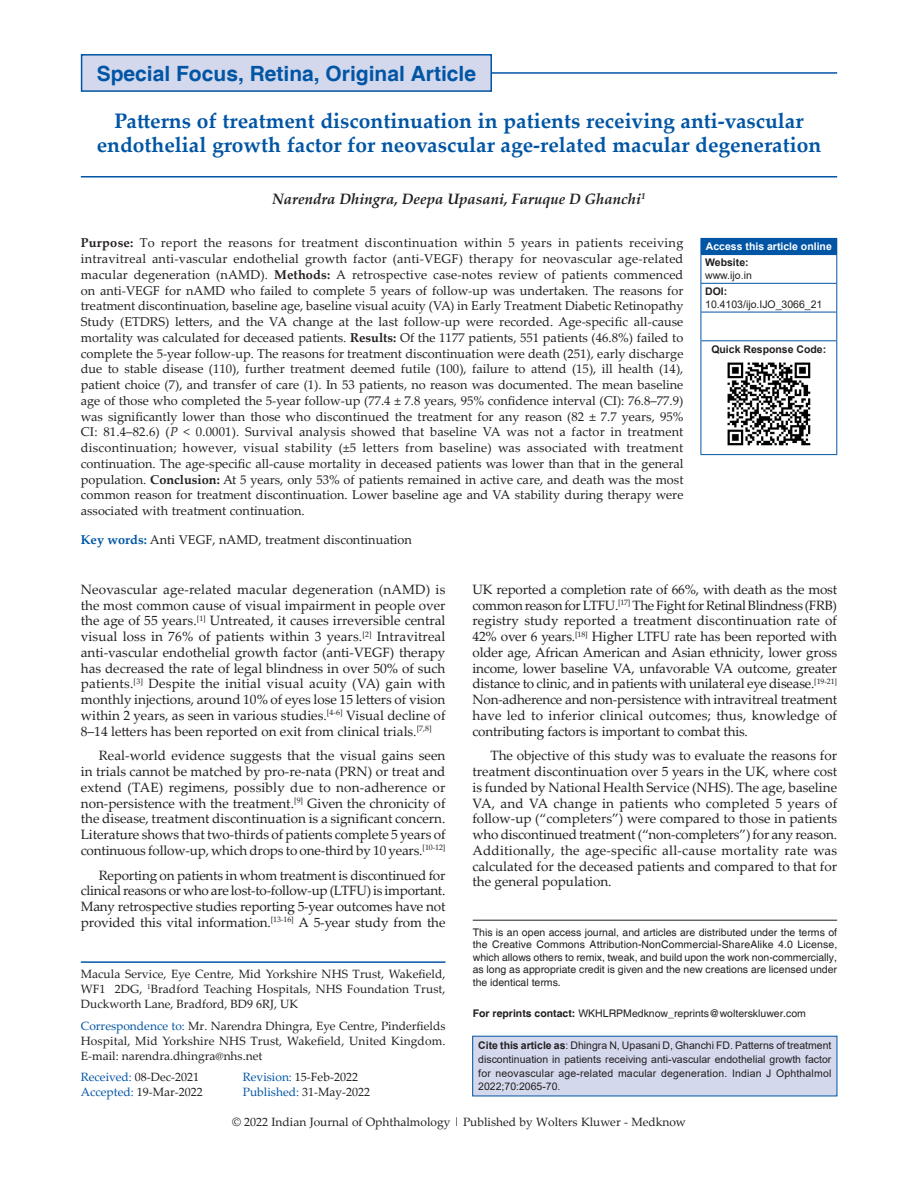
<style>
.page{position:relative;width:918px;height:1188px;background:#fff}
.page>*{position:absolute;margin:0;border:0;box-sizing:border-box;transform-origin:0 0}
.AT{font:700 21px/24px "Palatino Linotype";color:#0155a5;text-align:center}
.AH{font:700 21px "Helvetica";color:#0155a5}
.AU{font:italic 700 15px "Palatino Linotype";color:#231f20}
.TX{font:13.5px/15.8px "Palatino Linotype";letter-spacing:-.01em;color:#231f20;text-align:justify}
.TXFL{font:13.5px/15.8px "Palatino Linotype";color:#231f20;text-align:justify}
.ABS{font:12.75px/15.8px "Palatino Linotype";color:#231f20;text-align:justify}
.KWD{font:12.75px "Palatino Linotype";color:#231f20}
.ADD{font:12px/15px "Palatino Linotype";color:#231f20;text-align:justify}
.AFF{font:12px/15px "Palatino Linotype";color:#231f20;text-align:justify}
.HIS{font:12px "Palatino Linotype";color:#231f20}
.Reprint{font:10.5px/12.6px "Helvetica";color:#231f20;text-align:justify}
.HTC{font:10.5px/13.6px "Arial";letter-spacing:.015em;color:#231f20}
.t1{font:700 10.5px "Arial";color:#fff}
.t2{font:700 10.5px "Arial";color:#231f20}
.s1{font-weight:700}
.s2{font-style:italic}
.s3{font-weight:700;color:#0155a5}
.s4{color:#0155a5}
</style>
<div class="page">
<hr style="left:81px;top:176px;width:756px;height:2px;background:#0155a5">
<div style="left:701px;top:238px;width:136px;height:17px;background:#0155a5"></div>
<hr style="left:701px;top:283px;width:136px;height:1px;background:#0155a5">
<hr style="left:701px;top:312px;width:136px;height:1px;background:#0155a5">
<svg style="left:701px;top:255px;width:1px;height:85px"></svg>
<svg style="left:836px;top:255px;width:1px;height:85px"></svg>
<hr style="left:701px;top:340px;width:136px;height:1px;background:#0155a5">
<hr style="left:701px;top:341px;width:1px;height:113px;background:#0155a5">
<hr style="left:836px;top:341px;width:1px;height:113px;background:#0155a5">
<hr style="left:701px;top:454px;width:136px;height:1px;background:#0155a5">
<img style="left:727px;top:362px;width:84px;height:84px">
<hr style="left:81px;top:961px;width:365px;height:2px;background:#0155a5">
<div style="left:473px;top:1036px;width:364px;height:60px;background:#d3d8ec"></div>
<hr style="left:473px;top:920px;width:364px;height:1px;background:#231f20">
<hr style="left:258px;top:72px;width:579px;height:2px;background:#0155a5">
<div style="left:82px;top:55px;width:409px;height:36px;background:#d3d8ec"></div>
<div style="left:81px;top:54px;width:411px;height:38px;border:2px solid #0155a5"></div>
<p class="AH" style="left:97px;top:60px;width:381px">Special Focus, Retina, Original Article</p>
<p class="AT" style="left:97px;top:108px;width:726px">Patterns of treatment discontinuation in patients receiving anti‑vascular endothelial growth factor for neovascular age‑related macular degeneration</p>
<p class="AU" style="left:272px;top:188px;width:375px">Narendra Dhingra, Deepa Upasani, Faruque D Ghanchi<sup>1</sup></p>
<p class="t1" style="left:706px;top:239px;width:128px">Access this article online</p>
<p class="HTC" style="left:705px;top:256px;width:48px;line-height:12.6px"><span class="s1">Website: </span>www.ijo.in</p>
<p class="HTC" style="left:705px;top:285px;width:119px;line-height:12.6px"><span class="s1">DOI:<br></span>10.4103/ijo.IJO_3066_21</p>
<p class="t2" style="left:711px;top:342px;width:116px">Quick Response Code:</p>
<p class="ABS" style="left:81px;top:235px;width:604px"><span class="s1">Purpose:</span> To report the reasons for treatment discontinuation within 5 years in patients receiving intravitreal anti‑vascular endothelial growth factor (anti‑VEGF) therapy for neovascular age‑related macular degeneration (nAMD). <span class="s1">Methods:</span> A retrospective case‑notes review of patients commenced on anti‑VEGF for nAMD who failed to complete 5 years of follow‑up was undertaken. The reasons for treatment discontinuation, baseline age, baseline visual acuity (VA) in Early Treatment Diabetic Retinopathy Study (ETDRS) letters, and the VA change at the last follow‑up were recorded. Age‑specific all‑cause mortality was calculated for deceased patients. <span class="s1">Results:</span> Of the 1177 patients, 551 patients (46.8%) failed to complete the 5‑year follow‑up. The reasons for treatment discontinuation were death (251), early discharge due to stable disease (110), further treatment deemed futile (100), failure to attend (15), ill health (14), patient choice (7), and transfer of care (1). In 53 patients, no reason was documented. The mean baseline age of those who completed the 5‑year follow‑up (77.4 ± 7.8 years, 95% confidence interval (CI): 76.8–77.9) was significantly lower than those who discontinued the treatment for any reason (82 ± 7.7 years, 95% CI: 81.4–82.6) (<span class="s2">P</span> &lt; 0.0001). Survival analysis showed that baseline VA was not a factor in treatment discontinuation; however, visual stability (±5 letters from baseline) was associated with treatment continuation. The age‑specific all‑cause mortality in deceased patients was lower than that in the general population. <span class="s1">Conclusion:</span> At 5 years, only 53% of patients remained in active care, and death was the most common reason for treatment discontinuation. Lower baseline age and VA stability during therapy were associated with treatment continuation.</p>
<p class="KWD" style="left:81px;top:530px;width:333px"><span class="s3">Key words:</span> Anti VEGF, nAMD, treatment discontinuation</p>
<p class="TXFL" style="left:81px;top:581px;width:366px">Neovascular age‑related macular degeneration (nAMD) is the most common cause of visual impairment in people over the age of 55 years.<sup>[1]</sup> Untreated, it causes irreversible central visual loss in 76% of patients within 3 years.<sup>[2]</sup> Intravitreal anti‑vascular endothelial growth factor (anti‑VEGF) therapy has decreased the rate of legal blindness in over 50% of such patients.<sup>[3]</sup> Despite the initial visual acuity (VA) gain with monthly injections, around 10% of eyes lose 15 letters of vision within 2 years, as seen in various studies.<sup>[4‑6]</sup> Visual decline of 8–14 letters has been reported on exit from clinical trials.<sup>[7,8]</sup></p>
<p class="TX" style="left:81px;top:747px;width:366px;text-indent:18px">Real‑world evidence suggests that the visual gains seen in trials cannot be matched by pro‑re‑nata (PRN) or treat and extend (TAE) regimens, possibly due to non‑adherence or non‑persistence with the treatment.<sup>[9]</sup> Given the chronicity of the disease, treatment discontinuation is a significant concern.<br>Literature shows that two‑thirds of patients complete 5 years of continuous follow‑up, which drops to one‑third by 10 years.<sup>[10‑12]</sup></p>
<p class="TX" style="left:81px;top:867px;width:366px;text-indent:18px">Reporting on patients in whom treatment is discontinued for clinical reasons or who are lost‑to‑follow‑up (LTFU) is important.<br>Many retrospective studies reporting 5‑year outcomes have not provided this vital information.<sup>[13‑16]</sup> A 5‑year study from the</p>
<p class="AFF" style="left:81px;top:966px;width:366px">Macula Service, Eye Centre, Mid Yorkshire NHS Trust, Wakefield, WF1 2DG, <sup>1</sup>Bradford Teaching Hospitals, NHS Foundation Trust, Duckworth Lane, Bradford, BD9 6RJ, UK</p>
<p class="ADD" style="left:81px;top:1018px;width:366px"><span class="s4">Correspondence to:</span> Mr. Narendra Dhingra, Eye Centre, Pinderfields Hospital, Mid Yorkshire NHS Trust, Wakefield, United Kingdom.<br>E‑mail: narendra.dhingra@nhs.net</p>
<p class="HIS" style="left:81px;top:1069px;width:120px"><span class="s4">Received:</span> 08-Dec-2021</p>
<p class="HIS" style="left:243px;top:1069px;width:117px"><span class="s4">Revision:</span> 15-Feb-2022</p>
<p class="HIS" style="left:81px;top:1084px;width:124px"><span class="s4">Accepted:</span> 19-Mar-2022</p>
<p class="HIS" style="left:243px;top:1084px;width:129px"><span class="s4">Published:</span> 31-May-2022</p>
<p class="TX" style="left:472px;top:581px;width:366px">UK reported a completion rate of 66%, with death as the most common reason for LTFU.<sup>[17]</sup> The Fight for Retinal Blindness (FRB) registry study reported a treatment discontinuation rate of 42% over 6 years.<sup>[18]</sup> Higher LTFU rate has been reported with older age, African American and Asian ethnicity, lower gross income, lower baseline VA, unfavorable VA outcome, greater distance to clinic, and in patients with unilateral eye disease.<sup>[19‑21] </sup>Non‑adherence and non‑persistence with intravitreal treatment have led to inferior clinical outcomes; thus, knowledge of contributing factors is important to combat this.</p>
<p class="TX" style="left:472px;top:747px;width:366px;text-indent:18px">The objective of this study was to evaluate the reasons for treatment discontinuation over 5 years in the UK, where cost is funded by National Health Service (NHS). The age, baseline VA, and VA change in patients who completed 5 years of follow‑up (“completers”) were compared to those in patients who discontinued treatment (“non‑completers”) for any reason.<br>Additionally, the age‑specific all‑cause mortality rate was calculated for the deceased patients and compared to that for the general population.</p>
<p class="Reprint" style="left:473px;top:926px;width:366px">This is an open access journal, and articles are distributed under the terms of the Creative Commons Attribution‑NonCommercial‑ShareAlike 4.0 License, which allows others to remix, tweak, and build upon the work non‑commercially, as long as appropriate credit is given and the new creations are licensed under the identical terms.</p>
<p class="Reprint" style="left:473px;top:1007px;width:335px"><span class="s1">For reprints contact:</span> WKHLRPMedknow_reprints@wolterskluwer.com</p>
<p class="HTC" style="left:478px;top:1039px;width:355px;text-align:justify"><span class="s1">Cite this article as</span>: Dhingra N, Upasani D, Ghanchi FD. Patterns of treatment discontinuation in patients receiving anti‑vascular endothelial growth factor for neovascular age‑related macular degeneration. Indian J Ophthalmol 2022;70:2065-70.</p>
<p class="ADD" style="left:232px;top:1114px;width:455px">© 2022 Indian Journal of Ophthalmology | Published by Wolters Kluwer - Medknow</p>
</div>
